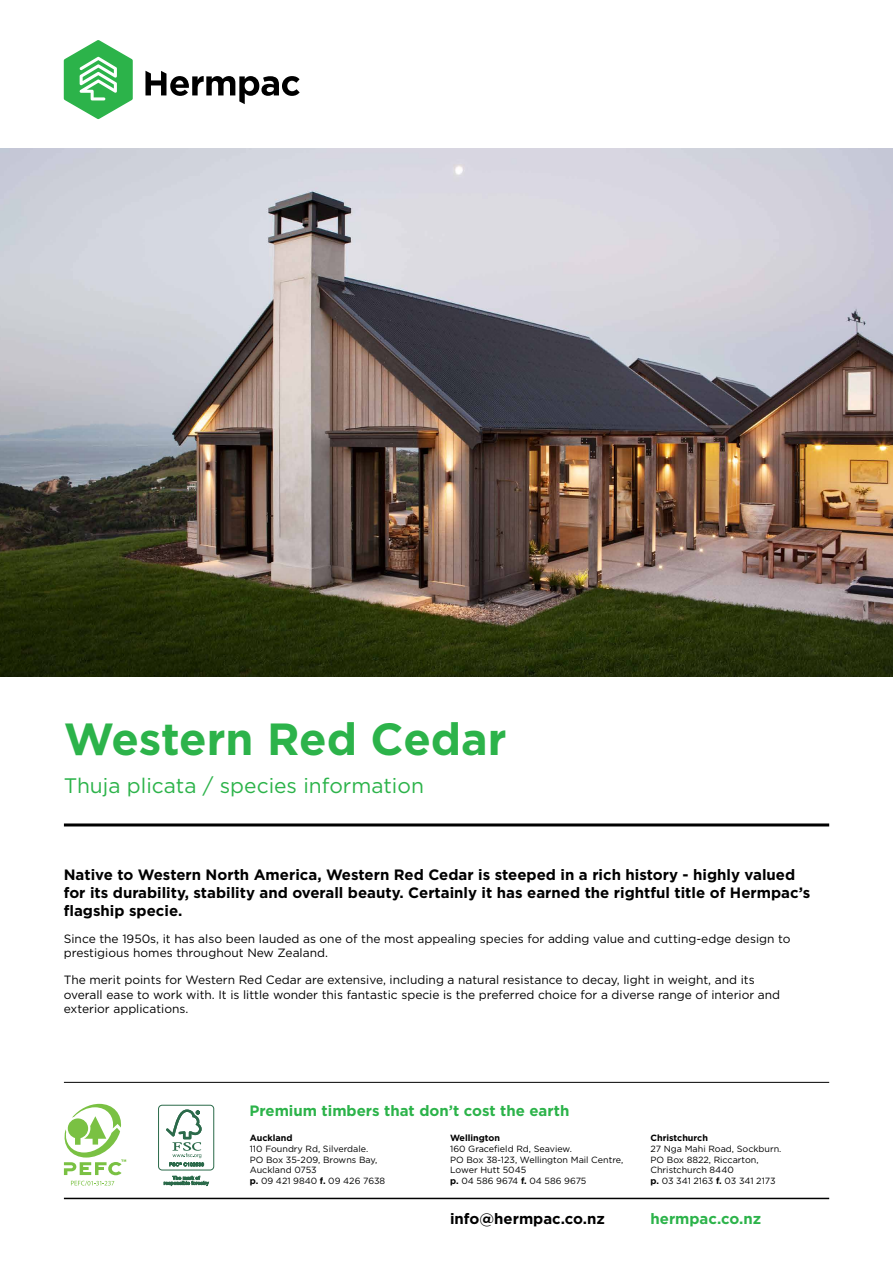
<style>
.page{position:relative;width:893px;height:1263px;background:#fff}
.page>*{position:absolute;margin:0;border:0;box-sizing:border-box;transform-origin:0 0}
.t1{font:700 45px "Gotham";color:#2cb34a}
.t2{font:21px "Gotham";color:#2cb34a}
.t3{font:700 15px/18px "Gotham";color:#000}
.t4{font:700 15px "Gotham";color:#2cb34a}
.t5{font:12px/14.4px "Gotham";color:#000}
.t6{font:9px/10.8px "Gotham";color:#000}
.t7{font:700 9px "Gotham";color:#000}
.s1{font-weight:700}
</style>
<div class="page">
<hr style="left:64px;top:823px;width:765px;height:3px;background:#000">
<svg style="left:64px;top:40px;width:69px;height:79px"></svg>
<svg style="left:145px;top:71px;width:155px;height:33px"></svg>
<div style="left:158px;top:1105px;width:56px;height:65px;border:1px solid #2b6a4a;border-radius:4px"></div>
<svg style="left:166px;top:1109px;width:38px;height:57px"></svg>
<svg style="left:164px;top:1176px;width:45px;height:10px"></svg>
<svg style="left:63px;top:1104px;width:63px;height:71px"></svg>
<svg style="left:71px;top:1181px;width:43px;height:5px"></svg>
<hr style="left:64px;top:1198px;width:765px;height:1px;background:#000">
<hr style="left:64px;top:1082px;width:765px;height:1px;background:#000">
<img style="left:0;top:149px;width:893px;height:527px">
<h1 class="t1" style="left:64px;top:709px;width:444px">Western Red Cedar</h1>
<h2 class="t2" style="left:64px;top:772px;width:362px">Thuja plicata / species information</h2>
<p class="t3" style="left:64px;top:865px;width:748px">Native to Western North America, Western Red Cedar is steeped in a rich history - highly valued for its durability, stability and overall beauty. Certainly it has earned the rightful title of Hermpac’s flagship specie.</p>
<p class="t5" style="left:64px;top:931px;width:728px">Since the 1950s, it has also been lauded as one of the most appealing species for adding value and cutting-edge design to prestigious homes throughout New Zealand.</p>
<p class="t5" style="left:64px;top:972px;width:718px">The merit points for Western Red Cedar are extensive, including a natural resistance to decay, light in weight, and its overall ease to work with. It is little wonder this fantastic specie is the preferred choice for a diverse range of interior and exterior applications.</p>
<p class="t4" style="left:249px;top:1100px;width:321px">Premium timbers that don’t cost the earth</p>
<p class="t7" style="left:250px;top:1132px;width:44px">Auckland</p>
<p class="t6" style="left:250px;top:1143px;width:137px">110 Foundry Rd, Silverdale.<br>PO Box 35-209, Browns Bay,<br>Auckland 0753<br><span class="s1">p.</span> 09 421 9840 <span class="s1">f.</span> 09 426 7638</p>
<p class="t7" style="left:450px;top:1132px;width:52px">Wellington</p>
<p class="t6" style="left:450px;top:1143px;width:175px">160 Gracefield Rd, Seaview.<br>PO Box 38-123, Wellington Mail Centre,<br>Lower Hutt 5045<br><span class="s1">p.</span> 04 586 9674 <span class="s1">f.</span> 04 586 9675</p>
<p class="t7" style="left:650px;top:1132px;width:59px">Christchurch</p>
<p class="t6" style="left:650px;top:1143px;width:133px">27 Nga Mahi Road, Sockburn.<br>PO Box 8822, Riccarton,<br>Christchurch 8440<br><span class="s1">p.</span> 03 341 2163 <span class="s1">f.</span> 03 341 2173</p>
<p class="t3" style="left:450px;top:1209px;width:156px">info@hermpac.co.nz</p>
<p class="t4" style="left:650px;top:1209px;width:112px">hermpac.co.nz</p>
</div>
